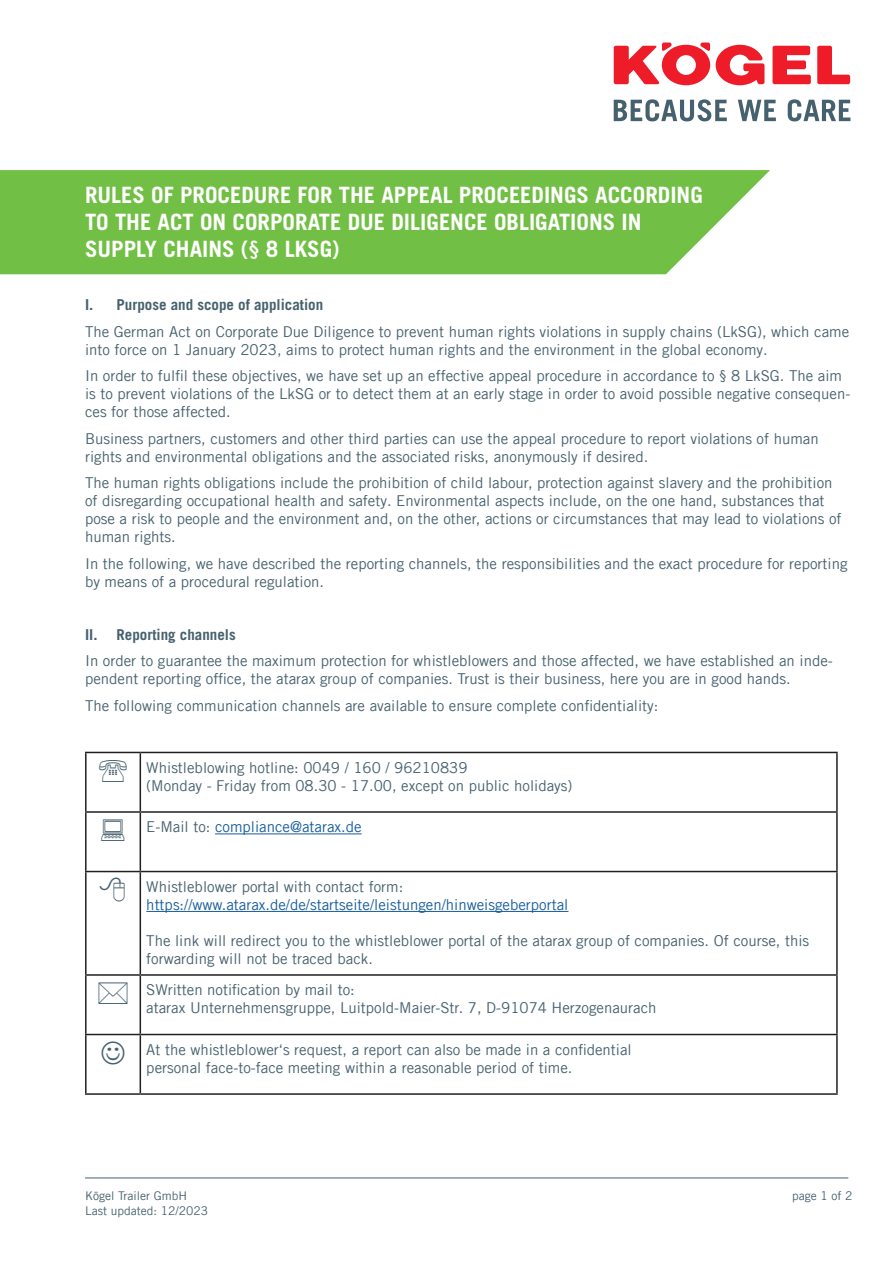
<style>
.page{position:relative;width:893px;height:1263px;background:#fff}
.page>*{position:absolute;margin:0;border:0;box-sizing:border-box;transform-origin:0 0}
._01_Überschrift_auf_Verlauf_28_pt{font:700 22.5px/27px "Trade Gothic LT Com";color:#fff}
.t1{font:15px/18px "Trade Gothic LT Com";color:#46616e}
.t2{font:15px "Trade Gothic LT Com";color:#175d9e}
.t3{font:700 15px "Trade Gothic LT Com";color:#46616e}
.t4{font:12px/14.4px "Trade Gothic LT Com";color:#46616e}
.s1{color:#46616e}
</style>
<div class="page">
<svg style="left:817px;top:46px;width:33px;height:38px"></svg>
<svg style="left:772px;top:46px;width:39px;height:38px"></svg>
<svg style="left:716px;top:45px;width:48px;height:40px"></svg>
<svg style="left:614px;top:43px;width:96px;height:42px"></svg>
<svg style="left:614px;top:99px;width:113px;height:22px"></svg>
<svg style="left:738px;top:100px;width:38px;height:21px"></svg>
<svg style="left:788px;top:99px;width:62px;height:22px"></svg>
<hr style="left:85px;top:1177px;width:763px;height:1px;background:#46616e">
<svg style="left:0;top:170px;width:770px;height:104px;background:#79c24f"></svg>
<hr style="left:85px;top:752px;width:55px;height:1px;background:#231f20">
<hr style="left:85px;top:753px;width:2px;height:58px;background:#231f20">
<hr style="left:140px;top:752px;width:698px;height:1px;background:#231f20">
<hr style="left:140px;top:753px;width:1px;height:58px;background:#231f20">
<hr style="left:836px;top:753px;width:2px;height:58px;background:#231f20">
<hr style="left:85px;top:811px;width:55px;height:2px;background:#231f20">
<hr style="left:85px;top:813px;width:2px;height:58px;background:#231f20">
<hr style="left:140px;top:811px;width:698px;height:2px;background:#231f20">
<hr style="left:140px;top:813px;width:1px;height:58px;background:#231f20">
<hr style="left:836px;top:813px;width:2px;height:58px;background:#231f20">
<hr style="left:85px;top:871px;width:55px;height:1px;background:#231f20">
<hr style="left:85px;top:872px;width:2px;height:102px;background:#231f20">
<hr style="left:140px;top:871px;width:698px;height:1px;background:#231f20">
<hr style="left:140px;top:872px;width:1px;height:102px;background:#231f20">
<hr style="left:836px;top:872px;width:2px;height:102px;background:#231f20">
<hr style="left:85px;top:974px;width:55px;height:2px;background:#231f20">
<hr style="left:85px;top:976px;width:2px;height:58px;background:#231f20">
<hr style="left:140px;top:974px;width:698px;height:2px;background:#231f20">
<hr style="left:140px;top:976px;width:1px;height:58px;background:#231f20">
<hr style="left:836px;top:976px;width:2px;height:58px;background:#231f20">
<hr style="left:85px;top:1034px;width:55px;height:1px;background:#231f20">
<hr style="left:85px;top:1035px;width:2px;height:58px;background:#231f20">
<hr style="left:140px;top:1034px;width:698px;height:1px;background:#231f20">
<hr style="left:140px;top:1035px;width:1px;height:58px;background:#231f20">
<hr style="left:836px;top:1035px;width:2px;height:58px;background:#231f20">
<hr style="left:85px;top:1093px;width:55px;height:2px;background:#231f20">
<hr style="left:140px;top:1093px;width:698px;height:2px;background:#231f20">
<hr style="left:215px;top:833px;width:147px;height:1px;background:#175d9e">
<hr style="left:146px;top:911px;width:422px;height:1px;background:#175d9e">
<p class="_01_Überschrift_auf_Verlauf_28_pt" style="left:85px;top:181px;width:619px">RULES OF PROCEDURE FOR THE APPEAL PROCEEDINGS ACCORDING<br>TO THE ACT ON CORPORATE DUE DILIGENCE OBLIGATIONS IN<br>SUPPLY CHAINS (§ 8 LKSG)</p>
<p class="t3" style="left:85px;top:296px;width:240px">I. Purpose and scope of application</p>
<p class="t1" style="left:85px;top:322px;width:766px">The German Act on Corporate Due Diligence to prevent human rights violations in supply chains (LkSG), which came into force on 1 January 2023, aims to protect human rights and the environment in the global economy.</p>
<p class="t1" style="left:85px;top:367px;width:767px">In order to fulfil these objectives, we have set up an effective appeal procedure in accordance to § 8 LkSG. The aim is to prevent violations of the LkSG or to detect them at an early stage in order to avoid possible negative consequen&shy;ces for those affected.</p>
<p class="t1" style="left:85px;top:429px;width:735px">Business partners, customers and other third parties can use the appeal procedure to report violations of human rights and environmental obligations and the associated risks, anonymously if desired.</p>
<p class="t1" style="left:85px;top:474px;width:758px">The human rights obligations include the prohibition of child labour, protection against slavery and the prohibition of disregarding occupational health and safety. Environmental aspects include, on the one hand, substances that pose a risk to people and the environment and, on the other, actions or circumstances that may lead to violations of human rights.</p>
<p class="t1" style="left:85px;top:554px;width:764px">In the following, we have described the reporting channels, the responsibilities and the exact procedure for reporting by means of a procedural regulation.</p>
<p class="t3" style="left:85px;top:625px;width:152px">II. Reporting channels</p>
<p class="t1" style="left:85px;top:652px;width:749px">In order to guarantee the maximum protection for whistleblowers and those affected, we have established an inde&shy;pendent reporting office, the atarax group of companies. Trust is their business, here you are in good hands.</p>
<p class="t1" style="left:85px;top:696px;width:575px">The following communication channels are available to ensure complete confidentiality:</p>
<p class="t1" style="left:146px;top:758px;width:323px">Whistleblowing hotline: 0049 / 160 / 96210839</p>
<p class="t1" style="left:146px;top:776px;width:428px">(Monday - Friday from 08.30 - 17.00, except on public holidays)</p>
<p class="t2" style="left:146px;top:818px;width:217px"><span class="s1">E-Mail to:</span> compliance@atarax.de</p>
<p class="t1" style="left:146px;top:877px;width:259px">Whistleblower portal with contact form:</p>
<p class="t2" style="left:146px;top:895px;width:424px">https://www.atarax.de/de/startseite/leistungen/hinweisgeberportal</p>
<p class="t1" style="left:146px;top:931px;width:664px">The link will redirect you to the whistleblower portal of the atarax group of companies. Of course, this forwarding will not be traced back.</p>
<p class="t1" style="left:146px;top:981px;width:210px">SWritten notification by mail to:</p>
<p class="t1" style="left:146px;top:999px;width:512px">atarax Unternehmensgruppe, Luitpold-Maier-Str. 7, D-91074 Herzogenaurach</p>
<p class="t1" style="left:146px;top:1040px;width:487px">At the whistleblower‘s request, a report can also be made in a confidential</p>
<p class="t1" style="left:146px;top:1058px;width:428px">personal face-to-face meeting within a reasonable period of time.</p>
<p class="t4" style="left:85px;top:1188px;width:124px">Kögel Trailer GmbH<br>Last updated: 12/2023</p>
<p class="t4" style="left:792px;top:1188px;width:62px">page 1 of 2</p>
</div>
